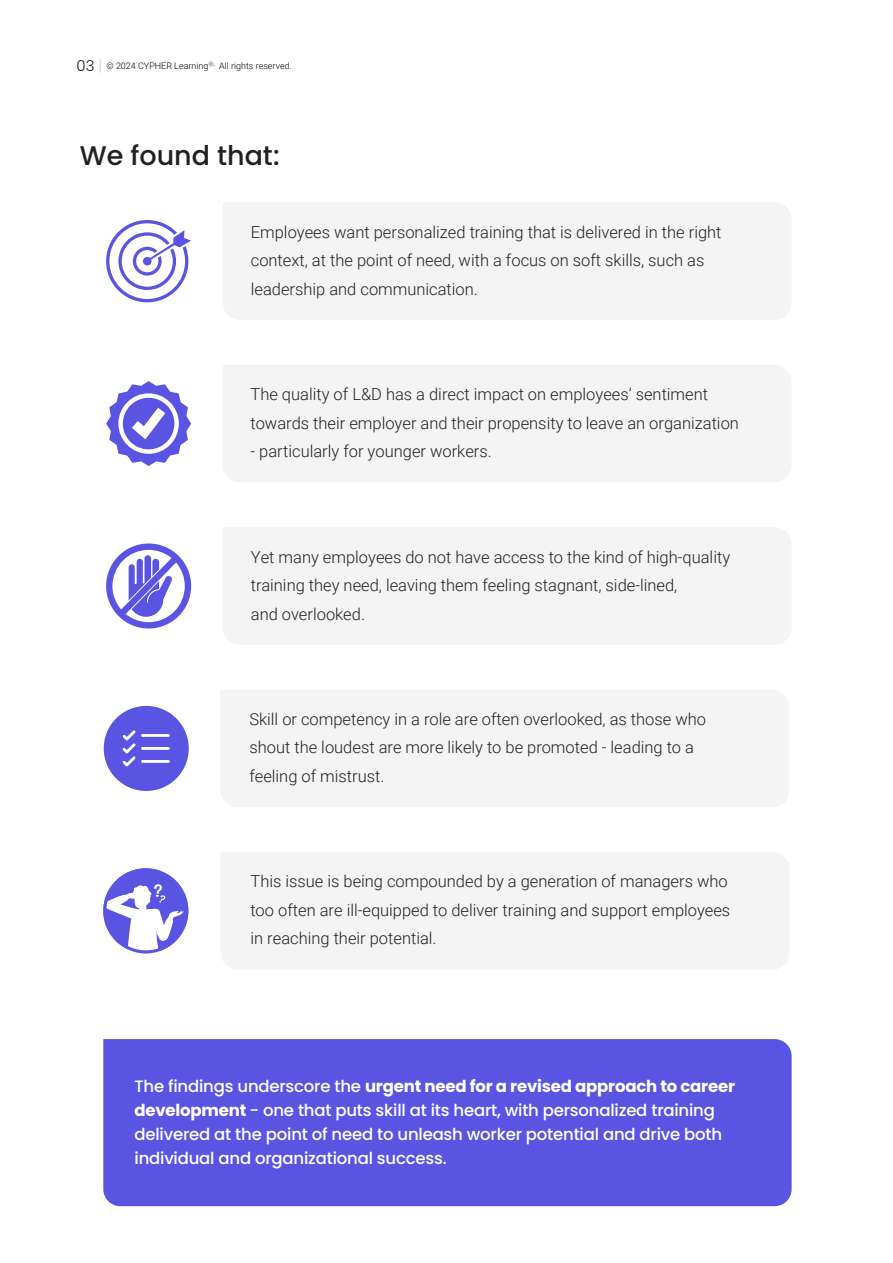
<style>
.page{position:relative;width:893px;height:1263px;background:#fff}
.page>*{position:absolute;margin:0;border:0;box-sizing:border-box;transform-origin:0 0}
.t1{font:500 27px "Poppins";color:#212121}
.t2{font:300 16.5px/28.5px "Roboto";color:#212121}
.t3{font:500 16.5px/24px "Poppins";letter-spacing:-.01em;color:#fff}
.t4{font:300 9px "Roboto";color:#000}
.s1{font-family:"Poppins";font-size:15px;color:#212121}
.s2{font-family:"Poppins";font-size:15px;color:rgb(33 33 33/.2)}
.s3{font-weight:700}
</style>
<div class="page">
<div style="left:223px;top:365px;width:568px;height:117px;background:#f4f4f4"></div>
<svg style="left:106px;top:381px;width:85px;height:85px"></svg>
<div style="left:221px;top:690px;width:568px;height:117px;background:#f4f4f4"></div>
<div style="left:104px;top:706px;width:85px;height:85px;background:#5955e2;border-radius:50%"></div>
<hr style="left:141px;top:734px;width:29px;height:3px;background:#fff">
<hr style="left:141px;top:747px;width:29px;height:3px;background:#fff">
<hr style="left:141px;top:760px;width:29px;height:3px;background:#fff">
<svg style="left:123px;top:730px;width:13px;height:36px"></svg>
<div style="left:223px;top:528px;width:568px;height:116px;background:#f4f4f4"></div>
<svg style="left:106px;top:543px;width:85px;height:85px"></svg>
<div style="left:223px;top:203px;width:568px;height:117px;background:#f4f4f4"></div>
<svg style="left:106px;top:220px;width:85px;height:82px"></svg>
<div style="left:221px;top:852px;width:568px;height:117px;background:#f4f4f4"></div>
<svg style="left:103px;top:868px;width:85px;height:85px"></svg>
<div style="left:103px;top:1039px;width:689px;height:167px;background:#5955e2"></div>
<p class="t4" style="left:76px;top:60px;width:217px"><span class="s1">03</span> <span class="s2">|</span> © 2024 CYPHER Learning<sup>Ⓡ.</sup> All rights reserved.</p>
<h1 class="t1" style="left:80px;top:140px;width:201px">We found that:</h1>
<p class="t2" style="left:251px;top:217px;width:472px">Employees want personalized training that is delivered in the right context, at the point of need, with a focus on soft skills, such as leadership and communication.</p>
<p class="t2" style="left:251px;top:379px;width:490px">The quality of L&amp;D has a direct impact on employees’ sentiment towards their employer and their propensity to leave an organization</p>
<p class="t2" style="left:251px;top:436px;width:243px">- particularly for younger workers.</p>
<p class="t2" style="left:251px;top:542px;width:481px">Yet many employees do not have access to the kind of high-quality training they need, leaving them feeling stagnant, side-lined,<br>and overlooked.</p>
<p class="t2" style="left:249px;top:704px;width:458px">Skill or competency in a role are often overlooked, as those who shout the loudest are more likely to be promoted - leading to a feeling of mistrust.</p>
<p class="t2" style="left:250px;top:867px;width:481px">This issue is being compounded by a generation of managers who too often are ill-equipped to deliver training and support employees in reaching their potential.</p>
<p class="t3" style="left:135px;top:1074px;width:602px">The findings underscore the <span class="s3">urgent need for a revised approach to career development</span> - one that puts skill at its heart, with personalized training delivered at the point of need to unleash worker potential and drive both individual and organizational success.</p>
</div>
